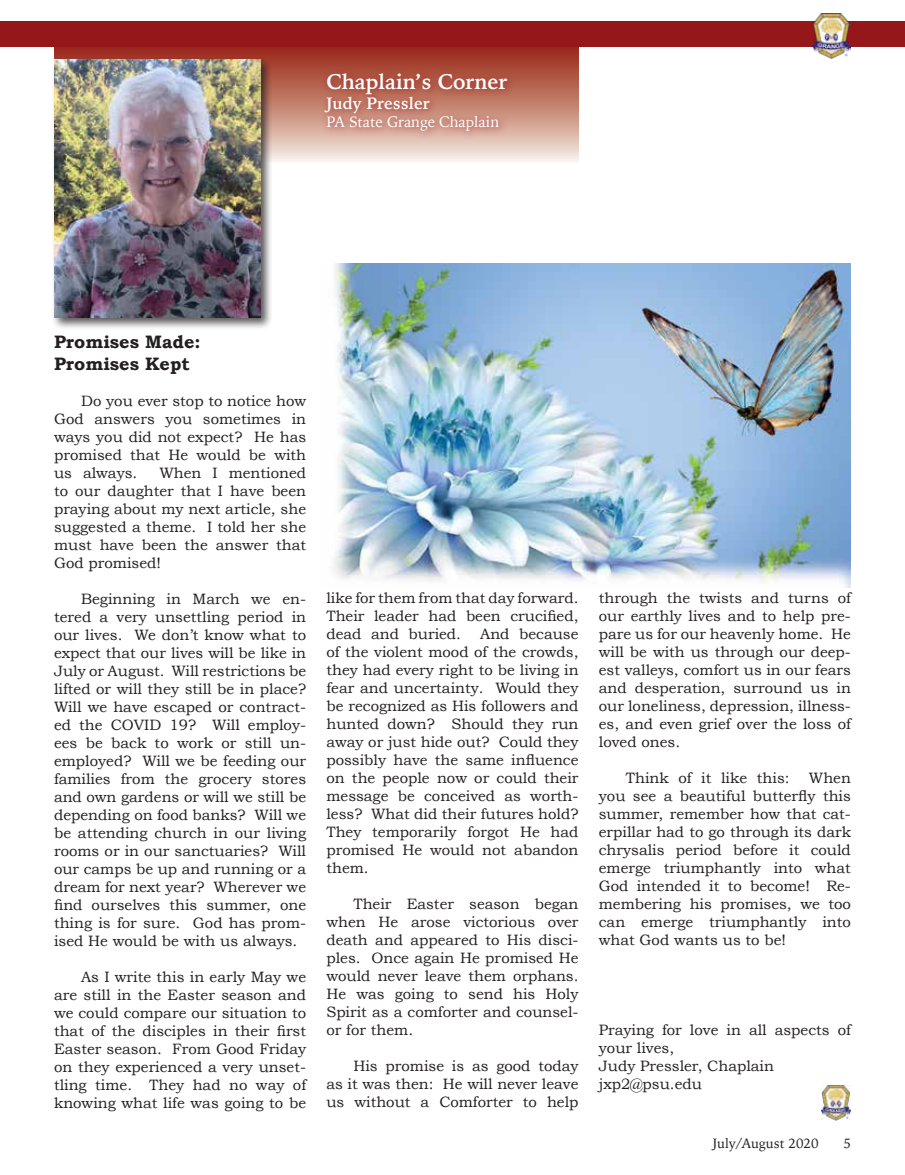
<style>
.page{position:relative;width:905px;height:1175px;background:#fff}
.page>*{position:absolute;margin:0;border:0;box-sizing:border-box;transform-origin:0 0}
.t1{font:700 21px "Iowan Old Style";color:#fff}
.t2{font:700 18px/21.6px "Bookman Old Style";color:#231f20}
.t3{font:700 16.5px "Iowan Old Style";color:#fff}
.t4{font:15px/18px "Bookman Old Style";color:#231f20;text-align:justify}
.t5{font:15px "Iowan Old Style";color:#fff}
.t6{font:13.5px "Iowan Old Style";color:#231f20}
</style>
<div class="page">
<svg style="left:54px;top:47px;width:524px;height:115px;background:#c38073"></svg>
<div style="left:51px;top:56px;width:221px;height:274px;background:#231f20;opacity:.75"></div>
<img style="left:54px;top:59px;width:206px;height:258px">
<img style="left:821px;top:1085px;width:29px;height:35px">
<img style="left:333px;top:263px;width:517px;height:324px">
<div style="left:0;top:21px;width:904px;height:26px;background:#96171a"></div>
<img style="left:812px;top:14px;width:38px;height:44px">
<div style="left:320px;top:68px;width:197px;height:72px;background:#96171a;opacity:.75"></div>
<h1 class="t1" style="left:326px;top:63px;width:183px">Chaplain’s Corner</h1>
<p class="t3" style="left:326px;top:88px;width:105px">Judy Pressler</p>
<p class="t5" style="left:326px;top:108px;width:174px">PA State Grange Chaplain</p>
<p class="t2" style="left:54px;top:331px;width:148px">Promises Made:<br>Promises Kept</p>
<p class="t4" style="left:54px;top:392px;width:254px;text-indent:27px">Do you ever stop to notice how God answers you sometimes in ways you did not expect? He has promised that He would be with us always.</p>
<p class="t4" style="left:54px;top:464px;width:254px;text-indent:105px">When I mentioned to our daughter that I have been praying about my next article, she suggested a theme. I told her she must have been the answer that God promised!</p>
<p class="t4" style="left:54px;top:590px;width:254px;text-indent:27px">Beginning in March we en&shy;tered a very unsettling period in our lives. We don’t know what to expect that our lives will be like in July or August. Will restrictions be lifted or will they still be in place?<br>Will we have escaped or contract&shy;ed the COVID 19? Will employ&shy;ees be back to work or still un&shy;employed? Will we be feeding our families from the grocery stores and own gardens or will we still be depending on food banks? Will we be attending church in our living rooms or in our sanctuaries? Will our camps be up and running or a dream for next year? Wherever we find ourselves this summer, one thing is for sure. God has prom&shy;ised He would be with us always.</p>
<p class="t4" style="left:54px;top:968px;width:254px;text-indent:27px">As I write this in early May we are still in the Easter season and we could compare our situation to that of the disciples in their first Easter season. From Good Friday on they experienced a very unset&shy;tling time. They had no way of knowing what life was going to be</p>
<p class="t4" style="left:326px;top:588px;width:254px">like for them from that day forward.<br>Their leader had been crucified, dead and buried.</p>
<p class="t4" style="left:326px;top:624px;width:254px;text-indent:154px">And because of the violent mood of the crowds, they had every right to be living in fear and uncertainty. Would they be recognized as His followers and hunted down? Should they run away or just hide out? Could they possibly have the same influence on the people now or could their message be conceived as worth&shy;less? What did their futures hold?<br>They temporarily forgot He had promised He would not abandon them.</p>
<p class="t4" style="left:326px;top:894px;width:254px;text-indent:27px">Their Easter season began when He arose victorious over death and appeared to His disci&shy;ples. Once again He promised He would never leave them orphans.<br>He was going to send his Holy Spirit as a comforter and counsel&shy;or for them.</p>
<p class="t4" style="left:326px;top:1056px;width:254px;text-indent:27px">His promise is as good today as it was then: He will never leave us without a Comforter to help</p>
<p class="t4" style="left:598px;top:588px;width:254px">through the twists and turns of our earthly lives and to help pre&shy;pare us for our heavenly home. He will be with us through our deep&shy;est valleys, comfort us in our fears and desperation, surround us in our loneliness, depression, illness&shy;es, and even grief over the loss of loved ones.</p>
<p class="t4" style="left:626px;top:768px;width:165px">Think of it like this:</p>
<p class="t4" style="left:598px;top:768px;width:254px;text-indent:210px">When you see a beautiful butterfly this summer, remember how that cat&shy;erpillar had to go through its dark chrysalis period before it could emerge triumphantly into what God intended it to become! Re&shy;membering his promises, we too can emerge triumphantly into what God wants us to be!</p>
<p class="t4" style="left:598px;top:1020px;width:254px;text-align:left">Praying for love in all aspects of your lives,<br>Judy Pressler, Chaplain jxp2@psu.edu</p>
<p class="t6" style="left:712px;top:1131px;width:107px">July/August 2020</p>
<p class="t6" style="left:843px;top:1131px;width:9px">5</p>
</div>
